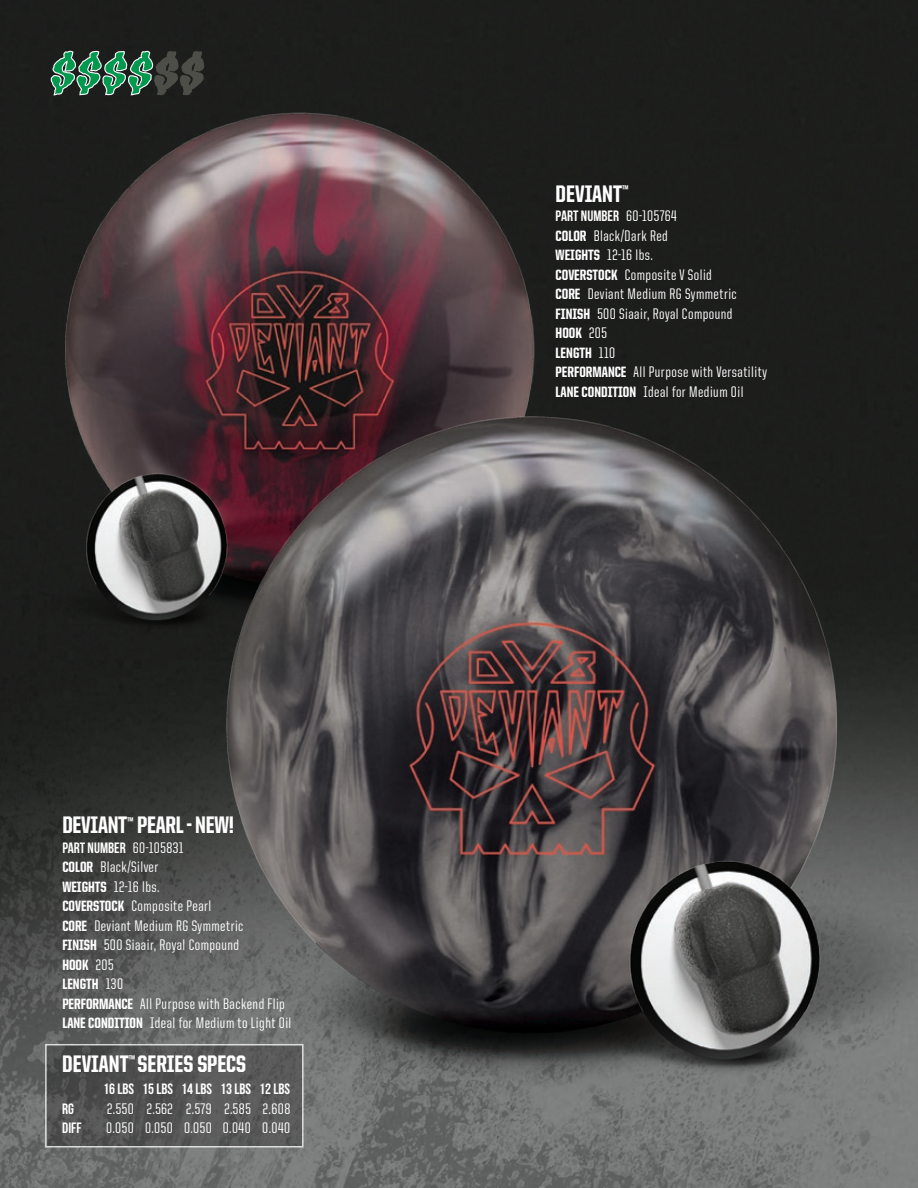
<style>
.page{position:relative;width:918px;height:1188px;background:#1d1e1c}
.page>*{position:absolute;margin:0;border:0;box-sizing:border-box;transform-origin:0 0}
.DV8_Ball_Chart_Body{font:800 24px "United Sans Cond";color:#fff}
.DV8_Ball_Chart_Body-2{font:500 15.3px "United Sans Cond";letter-spacing:.03em;color:#fff}
.Tech_Specs_-_2_-_PF{font:500 15.3px "United Sans Cond";letter-spacing:.03em;color:#fff}
.DV8_Ball_Chart_Body-3{font:15px "Bebas Neue";color:#fff}
.DV8_Ball_Chart_Body-4{font:800 15px "United Sans Cond";color:#fff}
.Tech_Specs_-_2_-_PF-2{font:15px "Bebas Neue";color:#fff}
.s1{font-family:"United Sans Cond";font-weight:500;font-size:15.3px}
.s2{font-weight:800;font-size:15px}
.s3{font-weight:500;font-size:15.3px}
</style>
<div class="page">
<img style="left:0;top:703px;width:903px;height:485px">
<img style="left:0;top:29px;width:636px;height:674px">
<img style="left:93px;top:307px;width:825px;height:878px">
<img style="left:586px;top:824px;width:284px;height:284px">
<img style="left:55px;top:447px;width:210px;height:209px">
<svg style="left:48px;top:1047px;width:253px;height:98px;background:#525353"></svg>
<div style="left:45px;top:1044px;width:259px;height:104px;border:2px solid #fff"></div>
<p class="DV8_Ball_Chart_Body" style="left:62px;top:812px;width:173px">DEVIANT<sup>™</sup> PEARL - NEW!</p>
<p class="DV8_Ball_Chart_Body-3" style="left:62px;top:839px;width:123px">PART NUMBER <span class="s1">60-105831</span></p>
<p class="DV8_Ball_Chart_Body-2" style="left:62px;top:859px;width:98px"><span class="s2">COLOR</span> Black/Silver</p>
<p class="DV8_Ball_Chart_Body-2" style="left:62px;top:879px;width:99px"><span class="s2">WEIGHTS</span> 12-16 lbs.</p>
<p class="DV8_Ball_Chart_Body-2" style="left:62px;top:898px;width:151px"><span class="s2">COVERSTOCK</span> Composite Pearl</p>
<p class="DV8_Ball_Chart_Body-2" style="left:62px;top:918px;width:183px"><span class="s2">CORE</span> Deviant Medium RG Symmetric</p>
<p class="DV8_Ball_Chart_Body-2" style="left:62px;top:937px;width:178px"><span class="s2">FINISH</span> 500 Siaair, Royal Compound</p>
<p class="DV8_Ball_Chart_Body-4" style="left:62px;top:957px;width:53px">HOOK <span class="s3">205</span></p>
<p class="DV8_Ball_Chart_Body-4" style="left:62px;top:976px;width:62px">LENGTH <span class="s3">130</span></p>
<p class="DV8_Ball_Chart_Body-2" style="left:62px;top:996px;width:224px"><span class="s2">PERFORMANCE</span> All Purpose with Backend Flip</p>
<p class="DV8_Ball_Chart_Body-2" style="left:62px;top:1015px;width:231px"><span class="s2">LANE CONDITION</span> Ideal for Medium to Light Oil</p>
<p class="DV8_Ball_Chart_Body" style="left:62px;top:1051px;width:185px">DEVIANT<sup>™</sup> SERIES SPECS</p>
<p class="Tech_Specs_-_2_-_PF-2" style="left:103px;top:1081px;width:189px">16 LBS 15 LBS 14 LBS 13 LBS 12 LBS</p>
<p class="Tech_Specs_-_2_-_PF-2" style="left:62px;top:1100px;width:13px">RG</p>
<p class="Tech_Specs_-_2_-_PF" style="left:107px;top:1101px;width:184px">2.550 2.562 2.579 2.585 2.608</p>
<p class="Tech_Specs_-_2_-_PF-2" style="left:62px;top:1120px;width:21px">DIFF</p>
<p class="Tech_Specs_-_2_-_PF" style="left:106px;top:1120px;width:186px">0.050 0.050 0.050 0.040 0.040</p>
<p class="DV8_Ball_Chart_Body" style="left:556px;top:181px;width:75px">DEVIANT<sup>™</sup></p>
<p class="DV8_Ball_Chart_Body-3" style="left:556px;top:208px;width:123px">PART NUMBER <span class="s1">60-105764</span></p>
<p class="DV8_Ball_Chart_Body-2" style="left:556px;top:228px;width:114px"><span class="s2">COLOR</span> Black/Dark Red</p>
<p class="DV8_Ball_Chart_Body-2" style="left:556px;top:247px;width:99px"><span class="s2">WEIGHTS</span> 12-16 lbs.</p>
<p class="DV8_Ball_Chart_Body-2" style="left:556px;top:267px;width:158px"><span class="s2">COVERSTOCK</span> Composite V Solid</p>
<p class="DV8_Ball_Chart_Body-2" style="left:556px;top:286px;width:183px"><span class="s2">CORE</span> Deviant Medium RG Symmetric</p>
<p class="DV8_Ball_Chart_Body-2" style="left:556px;top:306px;width:178px"><span class="s2">FINISH</span> 500 Siaair, Royal Compound</p>
<p class="DV8_Ball_Chart_Body-4" style="left:556px;top:325px;width:53px">HOOK <span class="s3">205</span></p>
<p class="DV8_Ball_Chart_Body-4" style="left:556px;top:345px;width:61px">LENGTH <span class="s3">110</span></p>
<p class="DV8_Ball_Chart_Body-2" style="left:556px;top:364px;width:213px"><span class="s2">PERFORMANCE</span> All Purpose with Versatility</p>
<p class="DV8_Ball_Chart_Body-2" style="left:556px;top:384px;width:189px"><span class="s2">LANE CONDITION</span> Ideal for Medium Oil</p>
</div>
